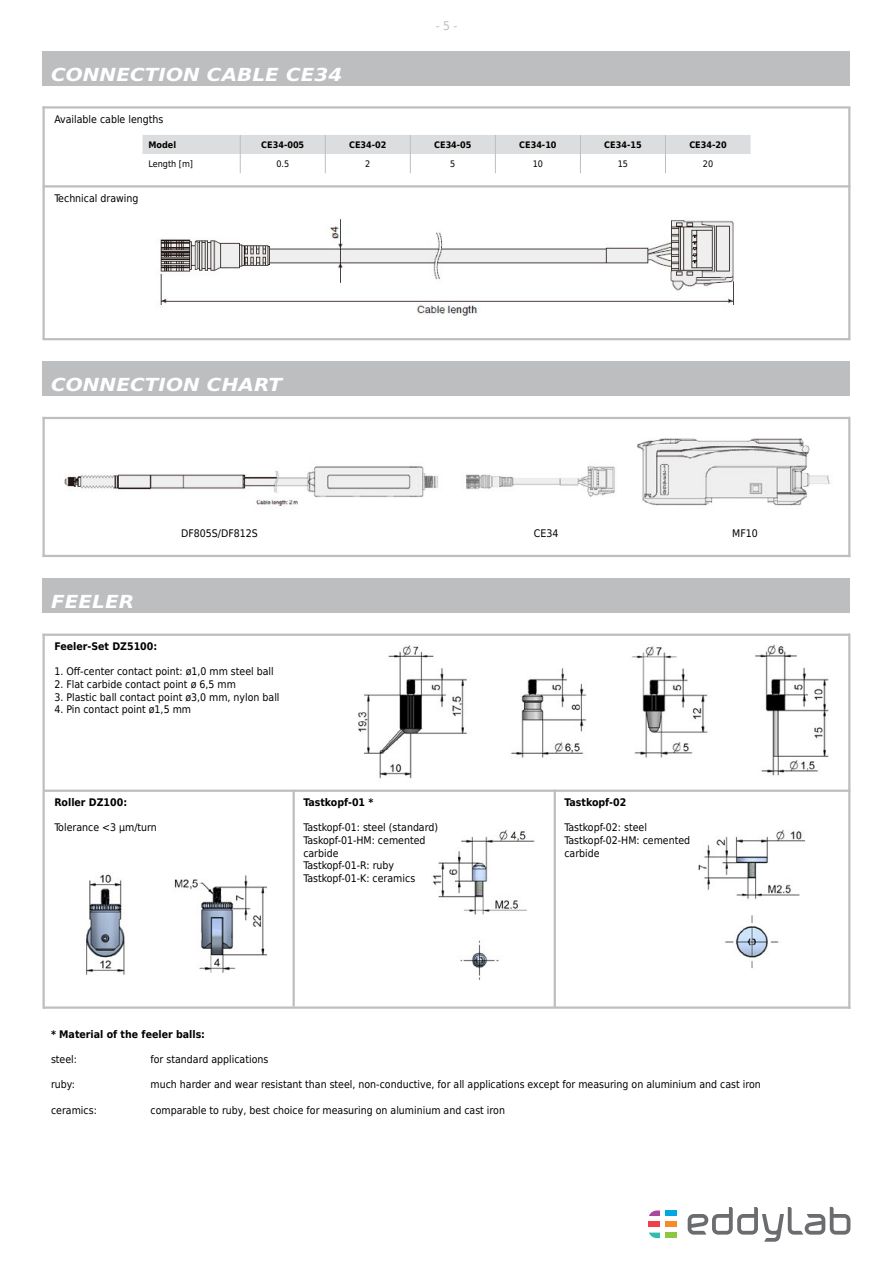
<style>
.page{position:relative;width:893px;height:1263px;background:#fff}
.page>*{position:absolute;margin:0;border:0;box-sizing:border-box;transform-origin:0 0}
.t1{font:italic 700 18px "DejaVu Sans Condensed";color:#fff;scale:1.24 1}
.t2{font:12px "DejaVu Sans Condensed";color:#bcbec0}
.t3{font:10.5px/12.6px "DejaVu Sans Condensed";color:#000}
.t4{font:700 10.5px "DejaVu Sans Condensed";color:#000}
.t5{font:700 9px "DejaVu Sans Condensed";color:#000}
.t6{font:9px "DejaVu Sans Condensed";color:#000}
</style>
<div class="page">
<div style="left:665px;top:1221px;width:12px;height:6px;background:#f68b28"></div>
<div style="left:649px;top:1221px;width:11px;height:6px;background:#ef404a"></div>
<div style="left:665px;top:1210px;width:12px;height:6px;background:#00a7e1"></div>
<svg style="left:649px;top:1210px;width:11px;height:6px"></svg>
<div style="left:665px;top:1232px;width:12px;height:6px;background:#8dc63f"></div>
<svg style="left:649px;top:1232px;width:11px;height:6px"></svg>
<svg style="left:688px;top:1207px;width:162px;height:35px"></svg>
<div style="left:43px;top:51px;width:807px;height:34px;background:#bcbec0"></div>
<hr style="left:43px;top:106px;width:807px;height:3px;background:#bcbec0">
<hr style="left:43px;top:185px;width:807px;height:2px;background:#bcbec0">
<hr style="left:43px;top:106px;width:2px;height:233px;background:#bcbec0">
<hr style="left:848px;top:107px;width:2px;height:232px;background:#bcbec0">
<img style="left:160px;top:219px;width:574px;height:97px">
<svg style="left:142px;top:135px;width:608px;height:38px"></svg>
<hr style="left:43px;top:338px;width:807px;height:2px;background:#bcbec0">
<div style="left:43px;top:362px;width:807px;height:34px;background:#bcbec0"></div>
<hr style="left:43px;top:417px;width:807px;height:2px;background:#bcbec0">
<hr style="left:43px;top:417px;width:2px;height:140px;background:#bcbec0">
<hr style="left:848px;top:417px;width:2px;height:140px;background:#bcbec0">
<hr style="left:43px;top:555px;width:807px;height:2px;background:#bcbec0">
<img style="left:64px;top:438px;width:768px;height:71px">
<div style="left:43px;top:578px;width:807px;height:34px;background:#bcbec0"></div>
<hr style="left:43px;top:634px;width:807px;height:2px;background:#bcbec0">
<hr style="left:43px;top:634px;width:2px;height:375px;background:#bcbec0">
<hr style="left:848px;top:634px;width:2px;height:375px;background:#bcbec0">
<hr style="left:43px;top:789px;width:807px;height:3px;background:#bcbec0">
<img style="left:358px;top:644px;width:471px;height:135px">
<hr style="left:293px;top:791px;width:2px;height:215px;background:#bcbec0">
<hr style="left:554px;top:789px;width:2px;height:218px;background:#bcbec0">
<hr style="left:44px;top:1006px;width:806px;height:3px;background:#bcbec0">
<img style="left:86px;top:874px;width:39px;height:101px">
<img style="left:173px;top:875px;width:95px;height:98px">
<img style="left:432px;top:830px;width:103px;height:150px">
<img style="left:698px;top:830px;width:108px;height:138px">
<p class="t2" style="left:436px;top:16px;width:23px">- 5 -</p>
<h1 class="t1" style="left:51px;top:60px;width:236px">CONNECTION CABLE CE34</h1>
<p class="t3" style="left:54px;top:113px;width:111px">Available cable lengths</p>
<p class="t5" style="left:148px;top:137px;width:29px">Model</p>
<p class="t5" style="left:261px;top:137px;width:45px">CE34-005</p>
<p class="t5" style="left:349px;top:137px;width:39px">CE34-02</p>
<p class="t5" style="left:434px;top:137px;width:39px">CE34-05</p>
<p class="t5" style="left:519px;top:137px;width:39px">CE34-10</p>
<p class="t5" style="left:604px;top:137px;width:39px">CE34-15</p>
<p class="t5" style="left:689px;top:137px;width:39px">CE34-20</p>
<p class="t6" style="left:148px;top:156px;width:46px">Length [m]</p>
<p class="t6" style="left:276px;top:156px;width:14px">0.5</p>
<p class="t6" style="left:365px;top:156px;width:7px">2</p>
<p class="t6" style="left:450px;top:156px;width:7px">5</p>
<p class="t6" style="left:533px;top:156px;width:12px">10</p>
<p class="t6" style="left:618px;top:156px;width:12px">15</p>
<p class="t6" style="left:703px;top:156px;width:12px">20</p>
<p class="t3" style="left:54px;top:192px;width:86px">Technical drawing</p>
<h1 class="t1" style="left:51px;top:371px;width:188px">CONNECTION CHART</h1>
<p class="t3" style="left:181px;top:526px;width:78px">DF805S/DF812S</p>
<p class="t3" style="left:534px;top:526px;width:26px">CE34</p>
<p class="t3" style="left:732px;top:526px;width:27px">MF10</p>
<h1 class="t1" style="left:51px;top:588px;width:69px">FEELER</h1>
<p class="t4" style="left:54px;top:638px;width:104px">Feeler-Set DZ5100:</p>
<p class="t3" style="left:54px;top:665px;width:221px">1. Off-center contact point: ø1,0 mm steel ball</p>
<p class="t3" style="left:54px;top:678px;width:183px">2. Flat carbide contact point ø 6,5 mm</p>
<p class="t3" style="left:54px;top:690px;width:227px">3. Plastic ball contact point ø3,0 mm, nylon ball</p>
<p class="t3" style="left:54px;top:703px;width:138px">4. Pin contact point ø1,5 mm</p>
<p class="t4" style="left:54px;top:794px;width:74px">Roller DZ100:</p>
<p class="t3" style="left:54px;top:821px;width:104px">Tolerance &lt;3 µm/turn</p>
<p class="t4" style="left:303px;top:794px;width:72px">Tastkopf-01 *</p>
<p class="t3" style="left:303px;top:821px;width:136px">Tastkopf-01: steel (standard)<br>Taskopf-01-HM: cemented carbide<br>Tastkopf-01-R: ruby<br>Tastkopf-01-K: ceramics</p>
<p class="t4" style="left:564px;top:794px;width:63px">Tastkopf-02</p>
<p class="t3" style="left:564px;top:821px;width:127px">Tastkopf-02: steel<br>Tastkopf-02-HM: cemented carbide</p>
<p class="t4" style="left:51px;top:1026px;width:156px">* Material of the feeler balls:</p>
<p class="t3" style="left:51px;top:1053px;width:28px">steel:</p>
<p class="t3" style="left:151px;top:1053px;width:119px">for standard applications</p>
<p class="t3" style="left:51px;top:1078px;width:25px">ruby:</p>
<p class="t3" style="left:151px;top:1078px;width:612px">much harder and wear resistant than steel, non-conductive, for all applications except for measuring on aluminium and cast iron</p>
<p class="t3" style="left:51px;top:1103px;width:47px">ceramics:</p>
<p class="t3" style="left:151px;top:1103px;width:356px">comparable to ruby, best choice for measuring on aluminium and cast iron</p>
</div>
